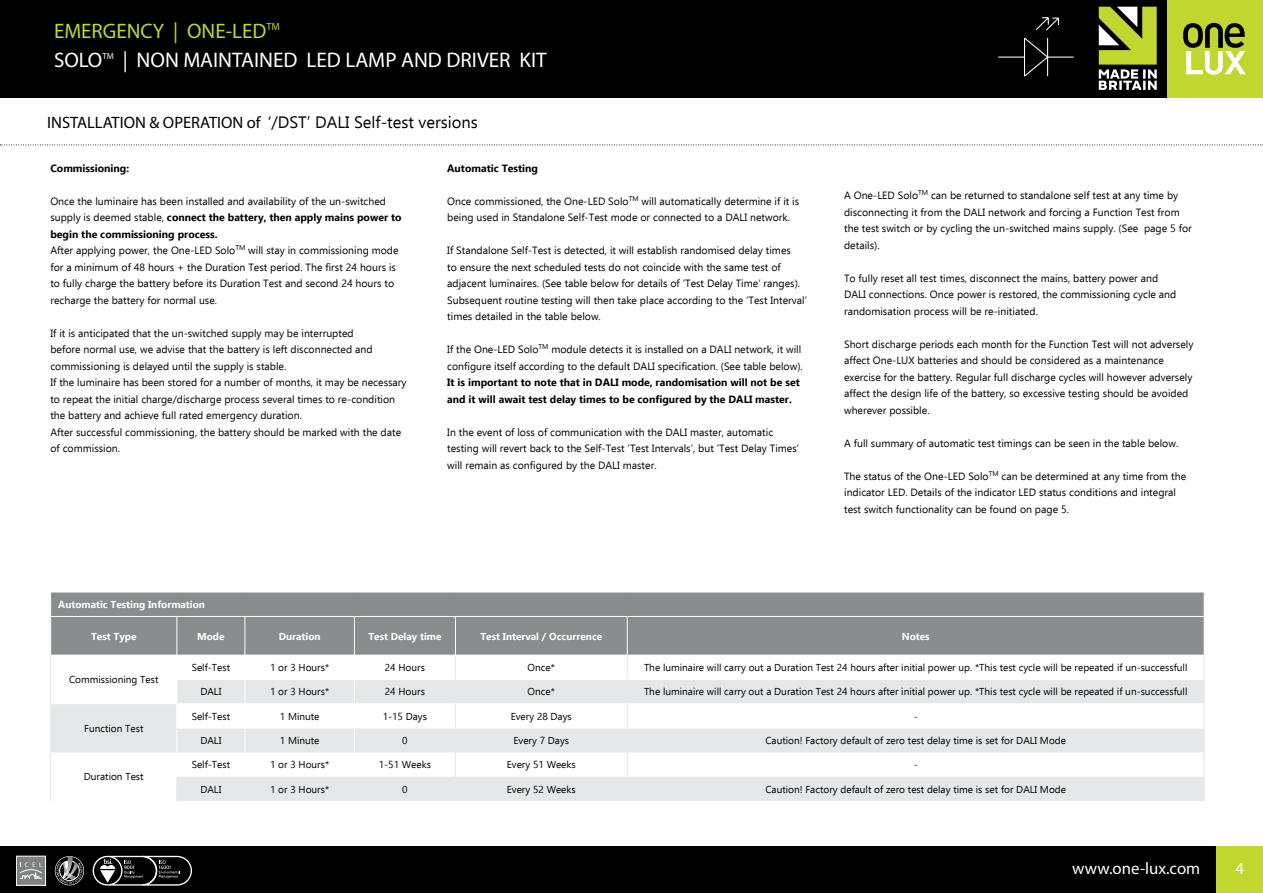
<style>
.page{position:relative;width:1263px;height:893px;background:#fff}
.page>*{position:absolute;margin:0;border:0;box-sizing:border-box;transform-origin:0 0}
.t1{font:21.15px "Myriad Pro";color:#fff}
.t2{font:21px/29.1px "Myriad Pro";color:#c1d72f}
.t3{font:16.8px "Myriad Pro";color:#fff}
.t4{font:16.5px "Ebrima";color:#000}
.t5{font:10.5px/16.5px "Ebrima";color:#000}
.t6{font:700 10.5px/16.5px "Ebrima";color:#000}
.t7{font:10.05px "Ebrima";color:#000}
.t8{font:700 10.05px "Ebrima";color:#fff}
.t9{font:8.7px "Myriad Pro";color:#fff}
.s1{color:#fff}
.s2{font-size:21px}
.s3{font-family:"Myriad Pro"}
.s4{font-weight:700}
</style>
<div class="page">
<div style="left:0;top:0;width:1166px;height:98px;background:#000"></div>
<div style="left:1166px;top:0;width:97px;height:98px;background:#c1d72f"></div>
<svg style="left:1183px;top:23px;width:63px;height:52px"></svg>
<svg style="left:1099px;top:7px;width:58px;height:83px"></svg>
<div style="left:0;top:846px;width:1216px;height:47px;background:#000"></div>
<div style="left:1216px;top:846px;width:47px;height:47px;background:#c1d72f"></div>
<div style="left:16px;top:856px;width:30px;height:29px;background:#7e8083"></div>
<div style="left:16px;top:856px;width:30px;height:29px;border:1px solid #fff"></div>
<svg style="left:19px;top:862px;width:23px;height:18px"></svg>
<svg style="left:55px;top:856px;width:29px;height:29px"></svg>
<svg style="left:93px;top:856px;width:99px;height:30px"></svg>
<svg style="left:0;top:145px;width:1263px;height:1px"></svg>
<div style="left:51px;top:593px;width:1153px;height:62px;background:#8a8c8e"></div>
<svg style="left:51px;top:680px;width:1153px;height:121px;fill:#e6e7e8"></svg>
<svg style="left:50px;top:656px;width:1px;height:145px"></svg>
<svg style="left:455px;top:656px;width:1px;height:145px"></svg>
<svg style="left:627px;top:656px;width:1px;height:145px"></svg>
<svg style="left:1204px;top:656px;width:1px;height:145px"></svg>
<svg style="left:177px;top:680px;width:1px;height:121px"></svg>
<svg style="left:245px;top:680px;width:1px;height:121px"></svg>
<svg style="left:354px;top:680px;width:1px;height:121px"></svg>
<hr style="left:455px;top:679px;width:172px;height:1px;background:#fff">
<hr style="left:627px;top:679px;width:577px;height:1px;background:#fff">
<hr style="left:51px;top:703px;width:126px;height:1px;background:#fff">
<hr style="left:177px;top:703px;width:68px;height:1px;background:#fff">
<hr style="left:245px;top:703px;width:109px;height:1px;background:#fff">
<hr style="left:354px;top:703px;width:101px;height:1px;background:#fff">
<hr style="left:455px;top:703px;width:172px;height:1px;background:#fff">
<hr style="left:627px;top:703px;width:577px;height:1px;background:#fff">
<hr style="left:177px;top:728px;width:68px;height:1px;background:#fff">
<hr style="left:245px;top:728px;width:109px;height:1px;background:#fff">
<hr style="left:354px;top:728px;width:101px;height:1px;background:#fff">
<hr style="left:455px;top:728px;width:172px;height:1px;background:#fff">
<hr style="left:627px;top:728px;width:577px;height:1px;background:#fff">
<hr style="left:50px;top:616px;width:127px;height:1px;background:#fff">
<hr style="left:177px;top:616px;width:68px;height:1px;background:#fff">
<hr style="left:177px;top:617px;width:1px;height:38px;background:#fff">
<hr style="left:245px;top:616px;width:109px;height:1px;background:#fff">
<hr style="left:245px;top:617px;width:1px;height:38px;background:#fff">
<hr style="left:354px;top:616px;width:101px;height:1px;background:#fff">
<hr style="left:354px;top:617px;width:1px;height:38px;background:#fff">
<hr style="left:455px;top:616px;width:172px;height:1px;background:#fff">
<hr style="left:627px;top:616px;width:577px;height:1px;background:#fff">
<hr style="left:455px;top:617px;width:1px;height:38px;background:#fff">
<hr style="left:627px;top:617px;width:1px;height:38px;background:#fff">
<svg style="left:998px;top:17px;width:76px;height:60px"></svg>
<h2 class="t2" style="left:54px;top:16px;width:228px">EMERGENCY | ONE-LED<sup>TM<br></sup><span class="s1">SOLO</span></h2>
<p class="t9" style="left:102px;top:51px;width:13px">TM</p>
<h1 class="t1" style="left:123px;top:47px;width:425px"><span class="s2">|</span> NON MAINTAINED LED LAMP AND DRIVER KIT</h1>
<h3 class="t4" style="left:47px;top:110px;width:432px"><span class="s3">INSTALLATION &amp; OPERATION of</span> ‘/DST’ DALI Self-test versions</h3>
<p class="t6" style="left:447px;top:159px;width:92px">Automatic Testing</p>
<p class="t5" style="left:447px;top:193px;width:354px">Once commissioned, the One-LED Solo<sup>TM</sup> will automatically determine if it is being used in Standalone Self-Test mode or connected to a DALI network.</p>
<p class="t5" style="left:447px;top:242px;width:361px">If Standalone Self-Test is detected, it will establish randomised delay times<br>to ensure the next scheduled tests do not coincide with the same test of adjacent luminaires. (See table below for details of ‘Test Delay Time’ ranges).<br>Subsequent routine testing will then take place according to the ‘Test Interval’ times detailed in the table below.</p>
<p class="t5" style="left:447px;top:341px;width:357px">If the One-LED Solo<sup>TM</sup> module detects it is installed on a DALI network, it will configure itself according to the default DALI specification. (See table below).</p>
<p class="t6" style="left:447px;top:374px;width:354px">It is important to note that in DALI mode, randomisation will not be set and it will await test delay times to be configured by the DALI master.</p>
<p class="t5" style="left:447px;top:424px;width:353px">In the event of loss of communication with the DALI master, automatic testing will revert back to the Self-Test ‘Test Intervals’, but ‘Test Delay Times’ will remain as configured by the DALI master.</p>
<p class="t6" style="left:50px;top:159px;width:80px">Commissioning:</p>
<p class="t5" style="left:50px;top:193px;width:353px">Once the luminaire has been installed and availability of the un-switched supply is deemed stable, <span class="s4">connect the battery, then apply mains power to begin the commissioning process.<br></span>After applying power, the One-LED Solo<sup>TM</sup> will stay in commissioning mode for a minimum of 48 hours + the Duration Test period. The first 24 hours is to fully charge the battery before its Duration Test and second 24 hours to recharge the battery for normal use.</p>
<p class="t5" style="left:50px;top:325px;width:358px">If it is anticipated that the un-switched supply may be interrupted<br>before normal use, we advise that the battery is left disconnected and commissioning is delayed until the supply is stable.<br>If the luminaire has been stored for a number of months, it may be necessary to repeat the initial charge/discharge process several times to re-condition the battery and achieve full rated emergency duration.<br>After successful commissioning, the battery should be marked with the date of commission.</p>
<p class="t5" style="left:844px;top:187px;width:349px">A One-LED Solo<sup>TM</sup> can be returned to standalone self test at any time by disconnecting it from the DALI network and forcing a Function Test from the test switch or by cycling the un-switched mains supply. (See page 5 for details).</p>
<p class="t5" style="left:844px;top:270px;width:334px">To fully reset all test times, disconnect the mains, battery power and<br>DALI connections. Once power is restored, the commissioning cycle and randomisation process will be re-initiated.</p>
<p class="t5" style="left:844px;top:336px;width:351px">Short discharge periods each month for the Function Test will not adversely affect One-LUX batteries and should be considered as a maintenance exercise for the battery. Regular full discharge cycles will however adversely affect the design life of the battery, so excessive testing should be avoided wherever possible.</p>
<p class="t5" style="left:844px;top:435px;width:336px">A full summary of automatic test timings can be seen in the table below.</p>
<p class="t5" style="left:844px;top:468px;width:344px">The status of the One-LED Solo<sup>TM</sup> can be determined at any time from the indicator LED. Details of the indicator LED status conditions and integral test switch functionality can be found on page 5.</p>
<p class="t8" style="left:58px;top:597px;width:148px">Automatic Testing Information</p>
<p class="t8" style="left:91px;top:628px;width:47px">Test Type</p>
<p class="t8" style="left:197px;top:628px;width:29px">Mode</p>
<p class="t8" style="left:279px;top:628px;width:43px">Duration</p>
<p class="t8" style="left:368px;top:628px;width:75px">Test Delay time</p>
<p class="t8" style="left:480px;top:628px;width:123px">Test Interval / Occurrence</p>
<p class="t8" style="left:902px;top:628px;width:29px">Notes</p>
<p class="t7" style="left:69px;top:672px;width:91px">Commissioning Test</p>
<p class="t7" style="left:192px;top:660px;width:40px">Self-Test</p>
<p class="t7" style="left:270px;top:660px;width:61px">1 or 3 Hours*</p>
<p class="t7" style="left:385px;top:660px;width:42px">24 Hours</p>
<p class="t7" style="left:528px;top:660px;width:29px">Once*</p>
<p class="t7" style="left:644px;top:660px;width:545px">The luminaire will carry out a Duration Test 24 hours after initial power up. *This test cycle will be repeated if un-successfull</p>
<p class="t7" style="left:200px;top:684px;width:22px">DALI</p>
<p class="t7" style="left:270px;top:684px;width:61px">1 or 3 Hours*</p>
<p class="t7" style="left:385px;top:684px;width:42px">24 Hours</p>
<p class="t7" style="left:528px;top:684px;width:29px">Once*</p>
<p class="t7" style="left:644px;top:684px;width:545px">The luminaire will carry out a Duration Test 24 hours after initial power up. *This test cycle will be repeated if un-successfull</p>
<p class="t7" style="left:84px;top:721px;width:61px">Function Test</p>
<p class="t7" style="left:84px;top:770px;width:61px">Duration Test</p>
<p class="t7" style="left:192px;top:709px;width:40px">Self-Test</p>
<p class="t7" style="left:280px;top:709px;width:41px">1 Minute</p>
<p class="t7" style="left:383px;top:709px;width:46px">1-15 Days</p>
<p class="t7" style="left:511px;top:709px;width:63px">Every 28 Days</p>
<p class="t7" style="left:914px;top:709px;width:6px">-</p>
<p class="t7" style="left:200px;top:733px;width:22px">DALI</p>
<p class="t7" style="left:280px;top:733px;width:41px">1 Minute</p>
<p class="t7" style="left:402px;top:733px;width:7px">0</p>
<p class="t7" style="left:513px;top:733px;width:57px">Every 7 Days</p>
<p class="t7" style="left:765px;top:733px;width:302px">Caution! Factory default of zero test delay time is set for DALI Mode</p>
<p class="t7" style="left:192px;top:757px;width:40px">Self-Test</p>
<p class="t7" style="left:270px;top:757px;width:61px">1 or 3 Hours*</p>
<p class="t7" style="left:379px;top:757px;width:54px">1-51 Weeks</p>
<p class="t7" style="left:507px;top:757px;width:71px">Every 51 Weeks</p>
<p class="t7" style="left:914px;top:757px;width:6px">-</p>
<p class="t7" style="left:200px;top:782px;width:22px">DALI</p>
<p class="t7" style="left:270px;top:782px;width:61px">1 or 3 Hours*</p>
<p class="t7" style="left:402px;top:782px;width:7px">0</p>
<p class="t7" style="left:507px;top:782px;width:71px">Every 52 Weeks</p>
<p class="t7" style="left:765px;top:782px;width:302px">Caution! Factory default of zero test delay time is set for DALI Mode</p>
<h3 class="t3" style="left:1072px;top:858px;width:130px">www.one-lux.com</h3>
<h3 class="t3" style="left:1235px;top:858px;width:10px">4</h3>
</div>
